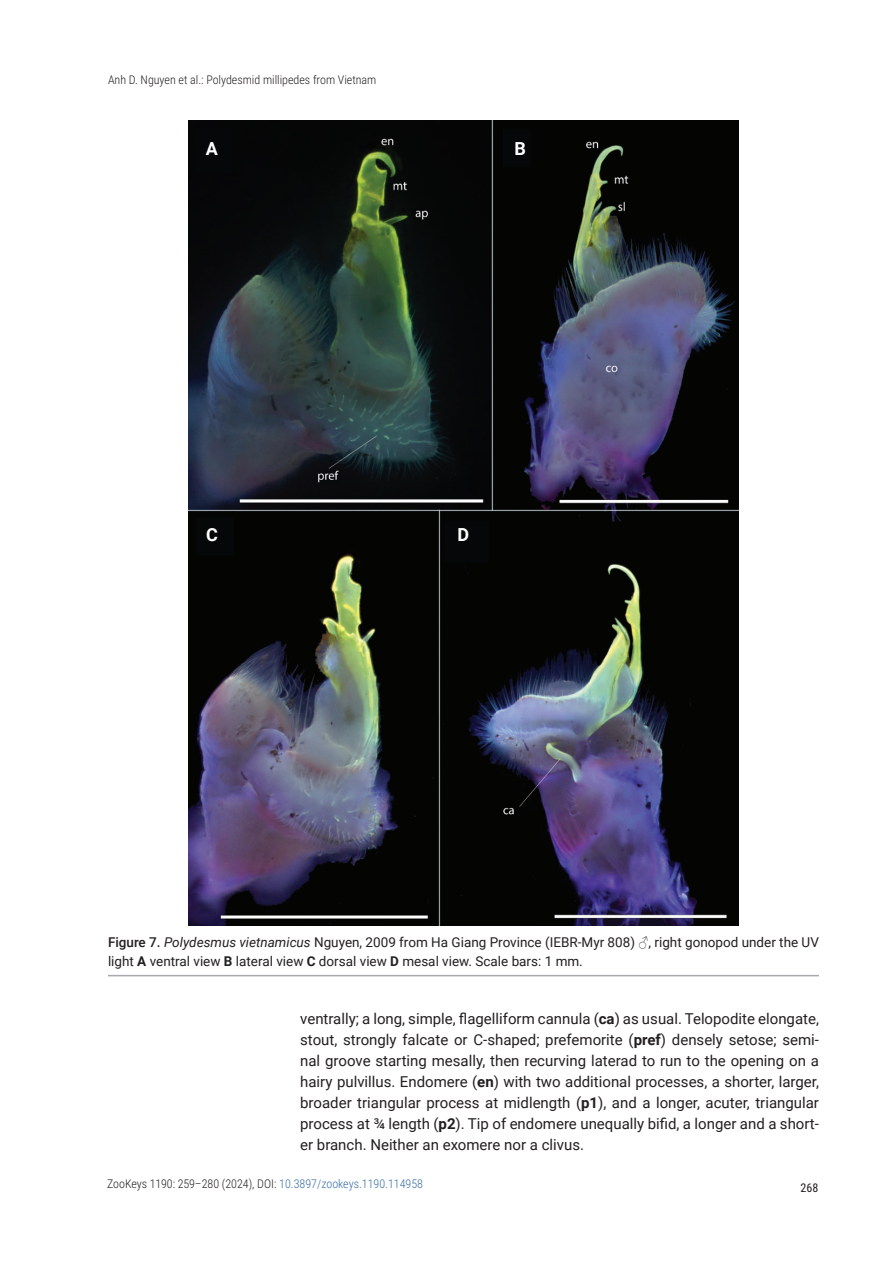
<style>
.page{position:relative;width:893px;height:1263px;background:#fff}
.page>*{position:absolute;margin:0;border:0;box-sizing:border-box;transform-origin:0 0}
.t1{font:700 18px "Roboto";color:#fff}
.t2{font:15px/21px "Roboto";color:#231f20;text-align:justify}
.t3{font:13.5px/19.8px "Roboto";color:#231f20}
.t4{font:300 12px "Roboto Condensed";color:#231f20}
.t5{font:12px "Roboto Condensed";color:#231f20}
.s1{font-weight:500}
.s2{font-style:italic}
.s3{font-family:"Times New Roman"}
.s4{font-weight:700}
.s5{color:#376ba5}
</style>
<div class="page">
<hr style="left:108px;top:975px;width:711px;height:1px;background:#a8a9ad">
<img style="left:188px;top:121px;width:551px;height:805px">
<p class="t4" style="left:108px;top:71px;width:270px">Anh D. Nguyen et al.: Polydesmid millipedes from Vietnam</p>
<p class="t1" style="left:206px;top:136px;width:14px">A</p>
<p class="t1" style="left:514px;top:136px;width:13px">B</p>
<p class="t1" style="left:206px;top:522px;width:13px">C</p>
<p class="t1" style="left:458px;top:522px;width:13px">D</p>
<p class="t3" style="left:108px;top:931px;width:712px"><span class="s1">Figure 7.</span> <span class="s2">Polydesmus vietnamicus</span> Nguyen, 2009 from Ha Giang Province (IEBR-Myr 808) <span class="s3">♂</span>, right gonopod under the UV light <span class="s4">A</span> ventral view <span class="s4">B</span> lateral view <span class="s4">C</span> dorsal view <span class="s4">D</span> mesal view. Scale bars: 1 mm.</p>
<p class="t2" style="left:300px;top:1007px;width:520px">ventrally; a long, simple, flagelliform cannula (<span class="s4">ca</span>) as usual. Telopodite elongate, stout, strongly falcate or C-shaped; prefemorite (<span class="s4">pref</span>) densely setose; semi&shy;nal groove starting mesally, then recurving laterad to run to the opening on a hairy pulvillus. Endomere (<span class="s4">en</span>) with two additional processes, a shorter, larger, broader triangular process at midlength (<span class="s4">p1</span>), and a longer, acuter, triangular process at ¾ length (<span class="s4">p2</span>). Tip of endomere unequally bifid, a longer and a short&shy;er branch. Neither an exomere nor a clivus.</p>
<p class="t4" style="left:107px;top:1175px;width:318px">ZooKeys 1190: 259–280 (2024), DOI: <span class="s5">10.3897/zookeys.1190.114958</span></p>
<p class="t5" style="left:801px;top:1179px;width:19px">268</p>
</div>
